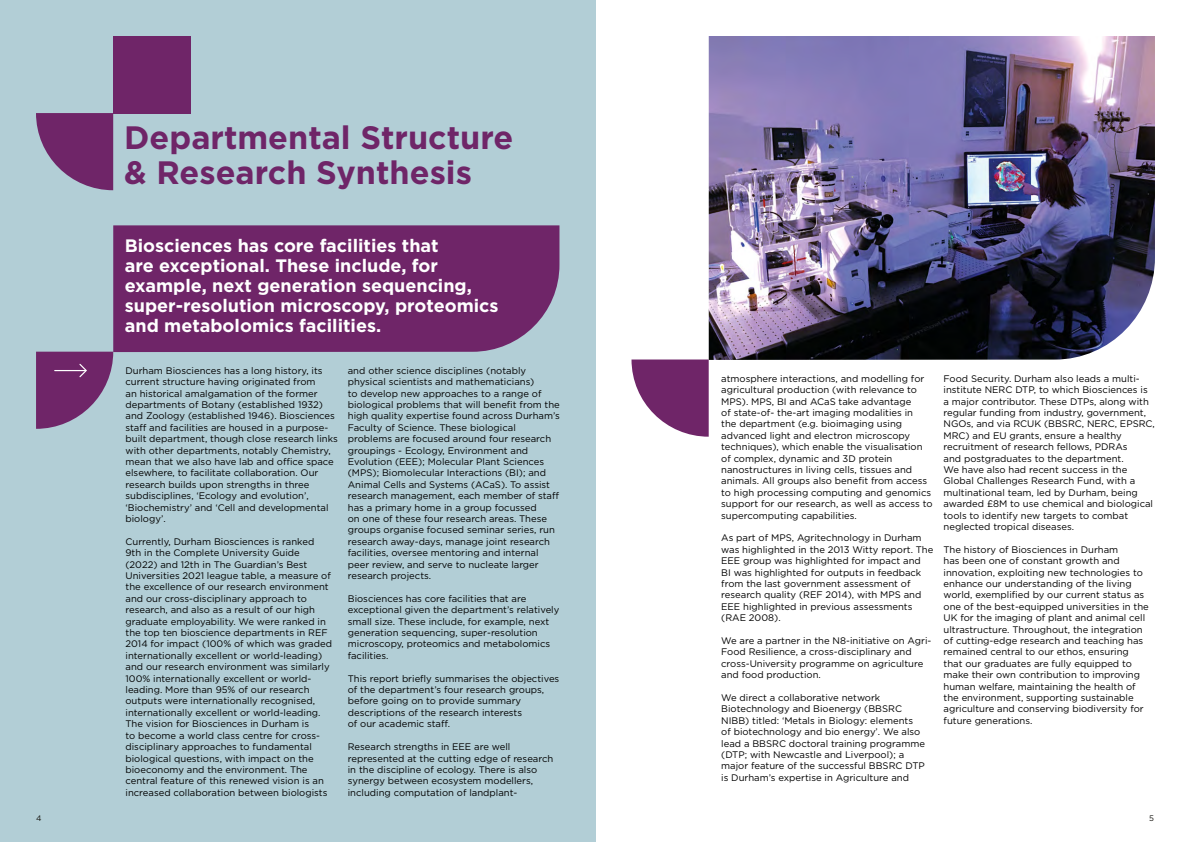
<style>
.page{position:relative;width:1191px;height:842px;background:#fff}
.page>*{position:absolute;margin:0;border:0;box-sizing:border-box;transform-origin:0 0}
.t1{font:700 32.4px/35.3px "Gotham";color:#6f2568}
.t2{font:700 18px/20px "Gotham";color:#fff}
.t3{font:9.5px/11.4px "Gotham";color:#000}
.t4{font:8px "Gotham";color:#12110c}
</style>
<div class="page">
<div style="left:0;top:0;width:595px;height:842px;background:#b2ced6"></div>
<div style="left:113px;top:225px;width:446px;height:127px;background:#6f2568"></div>
<img style="left:708px;top:36px;width:447px;height:324px">
<svg style="left:36px;top:113px;width:77px;height:77px"></svg>
<div style="left:113px;top:36px;width:77px;height:77px;background:#6f2568"></div>
<svg style="left:36px;top:352px;width:77px;height:77px"></svg>
<svg style="left:631px;top:359px;width:77px;height:78px"></svg>
<h1 class="t1" style="left:124px;top:119px;width:390px">Departmental Structure &amp; Research Synthesis</h1>
<h2 class="t2" style="left:125px;top:236px;width:375px">Biosciences has core facilities that<br>are exceptional. These include, for example, next generation sequencing, super-resolution microscopy, proteomics and metabolomics facilities.</h2>
<p class="t3" style="left:125px;top:365px;width:214px">Durham Biosciences has a long history, its current structure having originated from<br>an historical amalgamation of the former departments of Botany (established 1932) and Zoology (established 1946). Biosciences staff and facilities are housed in a purpose&shy;built department, though close research links with other departments, notably Chemistry, mean that we also have lab and office space elsewhere, to facilitate collaboration. Our research builds upon strengths in three subdisciplines, ‘Ecology and evolution’, ‘Biochemistry’ and ‘Cell and developmental biology’.</p>
<p class="t3" style="left:125px;top:536px;width:208px">Currently, Durham Biosciences is ranked 9th in the Complete University Guide (2022) and 12th in The Guardian’s Best Universities 2021 league table, a measure of the excellence of our research environment and our cross-disciplinary approach to research, and also as a result of our high graduate employability. We were ranked in the top ten bioscience departments in REF 2014 for impact (100% of which was graded internationally excellent or world-leading) and our research environment was similarly 100% internationally excellent or world&shy;leading. More than 95% of our research outputs were internationally recognised, internationally excellent or world-leading.<br>The vision for Biosciences in Durham is<br>to become a world class centre for cross&shy;disciplinary approaches to fundamental biological questions, with impact on the bioeconomy and the environment. The central feature of this renewed vision is an increased collaboration between biologists</p>
<p class="t3" style="left:348px;top:365px;width:214px">and other science disciplines (notably physical scientists and mathematicians)<br>to develop new approaches to a range of biological problems that will benefit from the high quality expertise found across Durham’s Faculty of Science. These biological problems are focused around four research groupings - Ecology, Environment and Evolution (EEE); Molecular Plant Sciences (MPS); Biomolecular Interactions (BI); and Animal Cells and Systems (ACaS). To assist research management, each member of staff has a primary home in a group focussed<br>on one of these four research areas. These groups organise focused seminar series, run research away-days, manage joint research facilities, oversee mentoring and internal peer review, and serve to nucleate larger research projects.</p>
<p class="t3" style="left:348px;top:593px;width:213px">Biosciences has core facilities that are exceptional given the department’s relatively small size. These include, for example, next generation sequencing, super-resolution microscopy, proteomics and metabolomics facilities.</p>
<p class="t3" style="left:348px;top:672px;width:213px">This report briefly summarises the objectives of the department’s four research groups, before going on to provide summary descriptions of the research interests<br>of our academic staff.</p>
<p class="t3" style="left:348px;top:741px;width:207px">Research strengths in EEE are well represented at the cutting edge of research in the discipline of ecology. There is also synergy between ecosystem modellers, including computation of landplant-</p>
<p class="t3" style="left:721px;top:373px;width:213px">atmosphere interactions, and modelling for agricultural production (with relevance to MPS). MPS, BI and ACaS take advantage<br>of state-of- the-art imaging modalities in<br>the department (e.g. bioimaging using advanced light and electron microscopy techniques), which enable the visualisation of complex, dynamic and 3D protein nanostructures in living cells, tissues and animals. All groups also benefit from access to high processing computing and genomics support for our research, as well as access to supercomputing capabilities.</p>
<p class="t3" style="left:721px;top:532px;width:214px">As part of MPS, Agritechnology in Durham was highlighted in the 2013 Witty report. The EEE group was highlighted for impact and<br>BI was highlighted for outputs in feedback from the last government assessment of research quality (REF 2014), with MPS and EEE highlighted in previous assessments (RAE 2008).</p>
<p class="t3" style="left:721px;top:635px;width:212px">We are a partner in the N8-initiative on Agri-Food Resilience, a cross-disciplinary and cross-University programme on agriculture and food production.</p>
<p class="t3" style="left:721px;top:692px;width:205px">We direct a collaborative network Biotechnology and Bioenergy (BBSRC NIBB) titled: ‘Metals in Biology: elements<br>of biotechnology and bio energy’. We also lead a BBSRC doctoral training programme (DTP; with Newcastle and Liverpool); a major feature of the successful BBSRC DTP is Durham’s expertise in Agriculture and</p>
<p class="t3" style="left:943px;top:373px;width:213px">Food Security. Durham also leads a multi&shy;institute NERC DTP, to which Biosciences is a major contributor. These DTPs, along with regular funding from industry, government, NGOs, and via RCUK (BBSRC, NERC, EPSRC, MRC) and EU grants, ensure a healthy recruitment of research fellows, PDRAs<br>and postgraduates to the department.<br>We have also had recent success in the Global Challenges Research Fund, with a multinational team, led by Durham, being awarded £8M to use chemical and biological tools to identify new targets to combat neglected tropical diseases.</p>
<p class="t3" style="left:943px;top:544px;width:207px">The history of Biosciences in Durham<br>has been one of constant growth and innovation, exploiting new technologies to enhance our understanding of the living world, exemplified by our current status as one of the best-equipped universities in the UK for the imaging of plant and animal cell ultrastructure. Throughout, the integration of cutting-edge research and teaching has remained central to our ethos, ensuring that our graduates are fully equipped to make their own contribution to improving human welfare, maintaining the health of the environment, supporting sustainable agriculture and conserving biodiversity for future generations.</p>
<p class="t4" style="left:36px;top:813px;width:7px">4</p>
<p class="t4" style="left:1149px;top:813px;width:6px">5</p>
</div>
